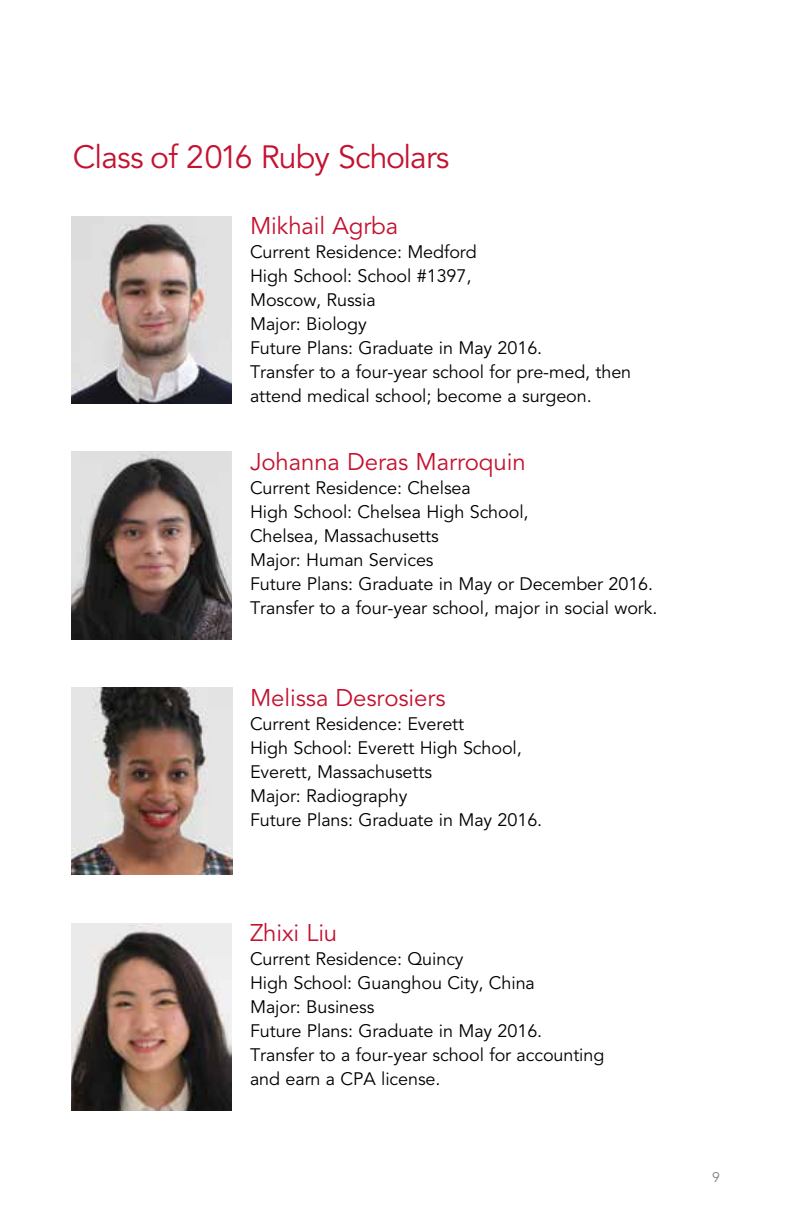
<style>
.page{position:relative;width:792px;height:1224px;background:#fff}
.page>*{position:absolute;margin:0;border:0;box-sizing:border-box;transform-origin:0 0}
.t1{font:32px "Avenir LT Std";letter-spacing:-.025em;color:#c41230}
.t2{font:24px "Avenir LT Std";letter-spacing:-.005em;color:#c41230}
.t3{font:18px/24px "Avenir LT Std";letter-spacing:-.005em;color:#000}
.t4{font:14px "Avenir LT Std";color:#808285}
</style>
<div class="page">
<img style="left:71px;top:216px;width:161px;height:187px">
<img style="left:71px;top:452px;width:161px;height:187px">
<img style="left:72px;top:687px;width:161px;height:188px">
<img style="left:71px;top:923px;width:161px;height:188px">
<h1 class="t1" style="left:73px;top:139px;width:378px">Class of 2016 Ruby Scholars</h1>
<h2 class="t2" style="left:250px;top:212px;width:150px">Mikhail Agrba</h2>
<p class="t3" style="left:250px;top:240px;width:383px">Current Residence: Medford<br>High School: School #1397,<br>Moscow, Russia<br>Major: Biology<br>Future Plans: Graduate in May 2016.<br>Transfer to a four-year school for pre-med, then attend medical school; become a surgeon.</p>
<h2 class="t2" style="left:250px;top:448px;width:277px">Johanna Deras Marroquin</h2>
<p class="t3" style="left:250px;top:476px;width:409px">Current Residence: Chelsea<br>High School: Chelsea High School,<br>Chelsea, Massachusetts<br>Major: Human Services<br>Future Plans: Graduate in May or December 2016.<br>Transfer to a four-year school, major in social work.</p>
<h2 class="t2" style="left:250px;top:684px;width:197px">Melissa Desrosiers</h2>
<p class="t3" style="left:250px;top:712px;width:294px">Current Residence: Everett<br>High School: Everett High School,<br>Everett, Massachusetts<br>Major: Radiography<br>Future Plans: Graduate in May 2016.</p>
<h2 class="t2" style="left:250px;top:919px;width:89px">Zhixi Liu</h2>
<p class="t3" style="left:250px;top:948px;width:356px">Current Residence: Quincy<br>High School: Guanghou City, China<br>Major: Business<br>Future Plans: Graduate in May 2016.<br>Transfer to a four-year school for accounting and earn a CPA license.</p>
<p class="t4" style="left:712px;top:1169px;width:9px">9</p>
</div>
